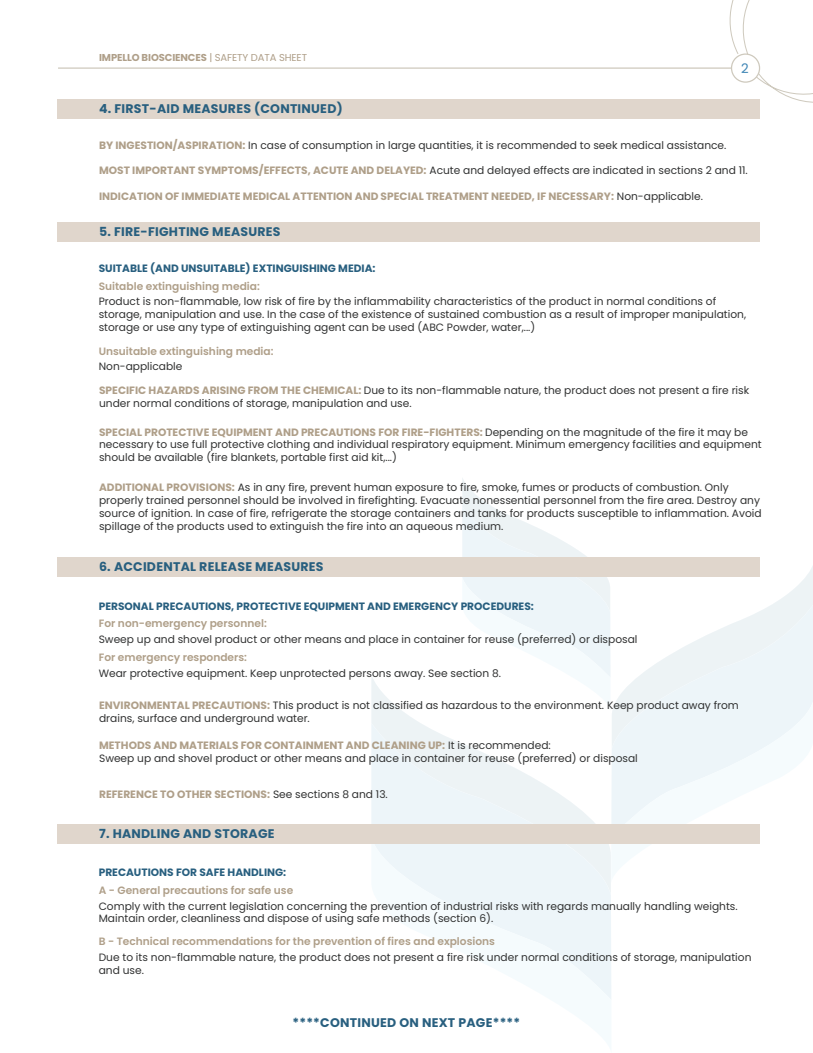
<style>
.page{position:relative;width:813px;height:1053px;background:#fff}
.page>*{position:absolute;margin:0;border:0;box-sizing:border-box;transform-origin:0 0}
.t1{font:13.12px "Poppins";color:#3d84b4}
.t2{font:700 12.5px "Poppins";letter-spacing:.02em;color:#285f7f}
.t3{font:10.62px/12.8px "Poppins";color:#313232}
.t4{font:600 10.62px "Poppins";color:#af9f89}
.t5{font:700 10.62px "Poppins";color:#af9f89}
.t6{font:700 10.62px "Poppins";color:#285f7f}
.t7{font:700 10px "Poppins";letter-spacing:-.01em;color:#af9f89}
.s1{font-weight:400}
.s2{font-weight:700;color:#af9f89}
.s3{font-weight:400;color:#313232}
</style>
<div class="page">
<svg style="left:371px;top:676px;width:47px;height:46px"></svg>
<svg style="left:371px;top:722px;width:223px;height:101px;fill:#edf5f9"></svg>
<svg style="left:371px;top:843px;width:240px;height:156px;fill:#edf5f9"></svg>
<svg style="left:759px;top:563px;width:53px;height:41px"></svg>
<svg style="left:617px;top:604px;width:195px;height:96px;fill:#edf5f9"></svg>
<svg style="left:609px;top:700px;width:203px;height:184px;fill:#f5fbfd"></svg>
<svg style="left:462px;top:478px;width:149px;height:234px"></svg>
<svg style="left:729px;top:1px;width:83px;height:101px"></svg>
<hr style="left:58px;top:67px;width:673px;height:2px;background:#cec9bd">
<div style="left:731px;top:54px;width:28px;height:28px;background:#fff;border-radius:50%"></div>
<div style="left:730px;top:53px;width:29px;height:30px;border:1px solid #cec9bd;border-radius:50%"></div>
<div style="left:57px;top:99px;width:702px;height:19px;background:#e0d6cc"></div>
<div style="left:57px;top:222px;width:702px;height:20px;background:#e0d6cc"></div>
<div style="left:57px;top:557px;width:702px;height:20px;background:#e0d6cc"></div>
<div style="left:57px;top:823px;width:702px;height:20px;background:#e0d6cc"></div>
<p class="t7" style="left:99px;top:51px;width:209px">IMPELLO BIOSCIENCES <span class="s1">| SAFETY DATA SHEET</span></p>
<p class="t2" style="left:99px;top:101px;width:245px">4. FIRST-AID MEASURES (CONTINUED)</p>
<p class="t3" style="left:99px;top:138px;width:628px"><span class="s2">BY INGESTION/ASPIRATION:</span> In case of consumption in large quantities, it is recommended to seek medical assistance.</p>
<p class="t3" style="left:99px;top:164px;width:649px"><span class="s2">MOST IMPORTANT SYMPTOMS/EFFECTS, ACUTE AND DELAYED:</span> Acute and delayed effects are indicated in sections 2 and 11.</p>
<p class="t5" style="left:99px;top:190px;width:605px">INDICATION OF IMMEDIATE MEDICAL ATTENTION AND SPECIAL TREATMENT NEEDED, IF NECESSARY: <span class="s3">Non-applicable.</span></p>
<p class="t2" style="left:99px;top:225px;width:183px">5. FIRE-FIGHTING MEASURES</p>
<p class="t1" style="left:740px;top:61px;width:9px">2</p>
<p class="t6" style="left:99px;top:262px;width:278px">SUITABLE (AND UNSUITABLE) EXTINGUISHING MEDIA:</p>
<p class="t4" style="left:99px;top:280px;width:162px">Suitable extinguishing media:</p>
<p class="t3" style="left:99px;top:295px;width:648px">Product is non-flammable, low risk of fire by the inflammability characteristics of the product in normal conditions of storage, manipulation and use. In the case of the existence of sustained combustion as a result of improper manipulation, storage or use any type of extinguishing agent can be used (ABC Powder, water,...)</p>
<p class="t4" style="left:99px;top:345px;width:176px">Unsuitable extinguishing media:</p>
<p class="t3" style="left:99px;top:360px;width:85px">Non-applicable</p>
<p class="t3" style="left:99px;top:384px;width:651px"><span class="s2">SPECIFIC HAZARDS ARISING FROM THE CHEMICAL:</span> Due to its non-flammable nature, the product does not present a fire risk under normal conditions of storage, manipulation and use.</p>
<p class="t3" style="left:99px;top:425px;width:663px"><span class="s2">SPECIAL PROTECTIVE EQUIPMENT AND PRECAUTIONS FOR FIRE-FIGHTERS:</span> Depending on the magnitude of the fire it may be necessary to use full protective clothing and individual respiratory equipment. Minimum emergency facilities and equipment should be available (fire blankets, portable first aid kit,...)</p>
<p class="t3" style="left:99px;top:481px;width:663px"><span class="s2">ADDITIONAL PROVISIONS:</span> As in any fire, prevent human exposure to fire, smoke, fumes or products of combustion. Only properly trained personnel should be involved in firefighting. Evacuate nonessential personnel from the fire area. Destroy any source of ignition. In case of fire, refrigerate the storage containers and tanks for products susceptible to inflammation. Avoid spillage of the products used to extinguish the fire into an aqueous medium.</p>
<p class="t2" style="left:99px;top:559px;width:226px">6. ACCIDENTAL RELEASE MEASURES</p>
<p class="t6" style="left:99px;top:599px;width:436px">PERSONAL PRECAUTIONS, PROTECTIVE EQUIPMENT AND EMERGENCY PROCEDURES:</p>
<p class="t4" style="left:99px;top:617px;width:169px">For non-emergency personnel:</p>
<p class="t3" style="left:99px;top:632px;width:540px">Sweep up and shovel product or other means and place in container for reuse (preferred) or disposal</p>
<p class="t4" style="left:99px;top:651px;width:150px">For emergency responders:</p>
<p class="t3" style="left:99px;top:666px;width:403px">Wear protective equipment. Keep unprotected persons away. See section 8.</p>
<p class="t3" style="left:99px;top:699px;width:641px"><span class="s2">ENVIRONMENTAL PRECAUTIONS:</span> This product is not classified as hazardous to the environment. Keep product away from drains, surface and underground water.</p>
<p class="t3" style="left:99px;top:739px;width:540px"><span class="s2">METHODS AND MATERIALS FOR CONTAINMENT AND CLEANING UP:</span> It is recommended:<br>Sweep up and shovel product or other means and place in container for reuse (preferred) or disposal</p>
<p class="t5" style="left:99px;top:787px;width:290px">REFERENCE TO OTHER SECTIONS: <span class="s3">See sections 8 and 13.</span></p>
<p class="t2" style="left:99px;top:826px;width:177px">7. HANDLING AND STORAGE</p>
<p class="t6" style="left:99px;top:866px;width:189px">PRECAUTIONS FOR SAFE HANDLING:</p>
<p class="t4" style="left:99px;top:883px;width:196px">A - General precautions for safe use</p>
<p class="t3" style="left:99px;top:899px;width:640px">Comply with the current legislation concerning the prevention of industrial risks with regards manually handling weights.<br>Maintain order, cleanliness and dispose of using safe methods (section 6).</p>
<p class="t4" style="left:99px;top:935px;width:397px">B - Technical recommendations for the prevention of fires and explosions</p>
<p class="t3" style="left:99px;top:950px;width:654px">Due to its non-flammable nature, the product does not present a fire risk under normal conditions of storage, manipulation and use.</p>
<p class="t2" style="left:292px;top:1015px;width:229px">****CONTINUED ON NEXT PAGE****</p>
</div>
